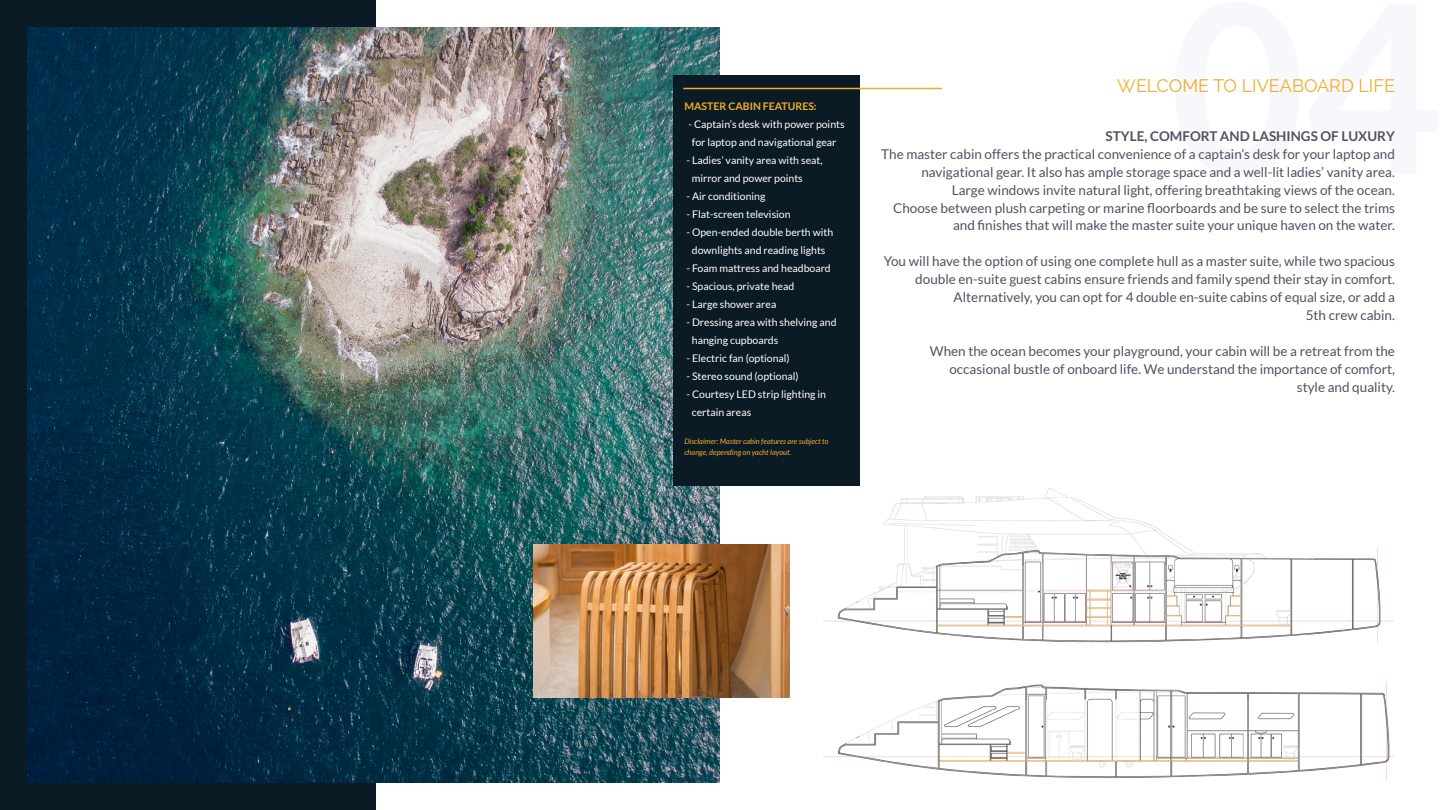
<style>
.page{position:relative;width:1440px;height:810px;background:#fff}
.page>*{position:absolute;margin:0;border:0;box-sizing:border-box;transform-origin:0 0}
.t1{font:18px "Raleway";color:#f2ad29}
.t2{font:13.5px/18px "Lato";color:#515262;text-align:right}
.t3{font:700 13.5px "Lato";color:#515262}
.t4{font:10.5px/18px "Lato";color:#fff}
.t5{font:700 10.5px "Lato";color:#f2ad29}
.t6{font:italic 7.5px/10.5px "Lato";color:#f2ad29}
</style>
<div class="page">
<div style="left:0;top:0;width:376px;height:810px;background:#0b1b26"></div>
<img style="left:27px;top:27px;width:693px;height:756px">
<div style="left:673px;top:75px;width:187px;height:411px;background:#0b1b26"></div>
<hr style="left:683px;top:88px;width:259px;height:1px;background:#f2ad29">
<img style="left:824px;top:488px;width:570px;height:156px">
<img style="left:824px;top:682px;width:570px;height:98px">
<img style="left:533px;top:545px;width:257px;height:152px">
<p class="t5" style="left:684px;top:100px;width:134px">MASTER CABIN FEATURES:</p>
<p class="t4" style="left:688px;top:115px;width:158px;text-align:center">- Captain’s desk with power points for laptop and navigational gear</p>
<p class="t4" style="left:692px;top:151px;width:132px;text-indent:-5px">- Ladies’ vanity area with seat, mirror and power points</p>
<p class="t4" style="left:686px;top:187px;width:81px">- Air conditioning</p>
<p class="t4" style="left:686px;top:205px;width:106px">- Flat-screen television</p>
<p class="t4" style="left:686px;top:223px;width:148px;text-align:center">- Open-ended double berth with downlights and reading lights</p>
<p class="t4" style="left:686px;top:259px;width:146px">- Foam mattress and headboard</p>
<p class="t4" style="left:686px;top:277px;width:109px">- Spacious, private head</p>
<p class="t4" style="left:686px;top:295px;width:91px">- Large shower area</p>
<p class="t4" style="left:692px;top:313px;width:146px;text-indent:-5px">- Dressing area with shelving and hanging cupboards</p>
<p class="t4" style="left:686px;top:349px;width:105px">- Electric fan (optional)</p>
<p class="t4" style="left:686px;top:367px;width:114px">- Stereo sound (optional)</p>
<p class="t4" style="left:692px;top:385px;width:136px;text-indent:-5px">- Courtesy LED strip lighting in certain areas</p>
<p class="t6" style="left:684px;top:436px;width:146px">Disclaimer: Master cabin features are subject to change, depending on yacht layout.</p>
<h1 class="t1" style="left:1117px;top:75px;width:279px">WELCOME TO LIVEABOARD LIFE</h1>
<p class="t3" style="left:1106px;top:128px;width:291px">STYLE, COMFORT AND LASHINGS OF LUXURY</p>
<p class="t2" style="left:881px;top:145px;width:515px">The master cabin offers the practical convenience of a captain’s desk for your laptop and navigational gear. It also has ample storage space and a well-lit ladies’ vanity area.<br>Large windows invite natural light, offering breathtaking views of the ocean.<br>Choose between plush carpeting or marine floorboards and be sure to select the trims and finishes that will make the master suite your unique haven on the water.</p>
<p class="t2" style="left:884px;top:253px;width:513px">You will have the option of using one complete hull as a master suite, while two spacious double en-suite guest cabins ensure friends and family spend their stay in comfort.<br>Alternatively, you can opt for 4 double en-suite cabins of equal size, or add a<br>5th crew cabin.</p>
<p class="t2" style="left:930px;top:342px;width:467px">When the ocean becomes your playground, your cabin will be a retreat from the occasional bustle of onboard life. We understand the importance of comfort, style and quality.</p>
</div>
